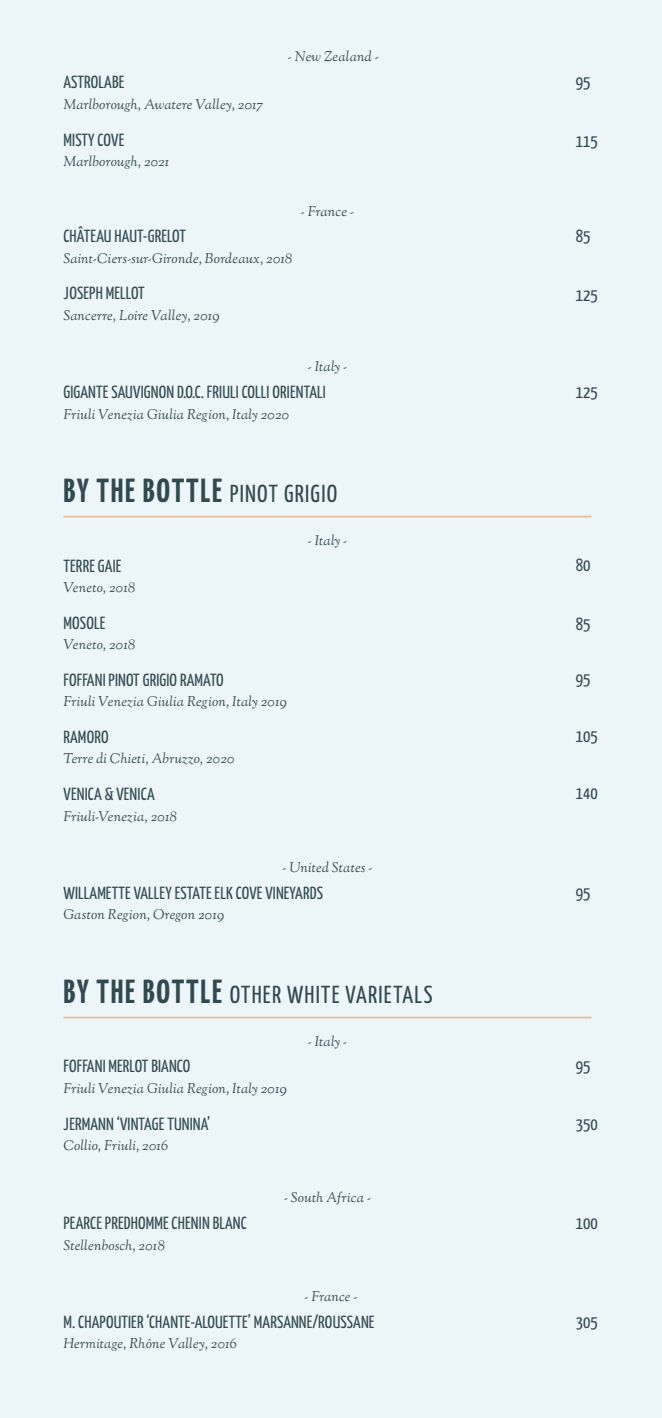
<style>
.page{position:relative;width:662px;height:1418px;background:#ecf6f8}
.page>*{position:absolute;margin:0;border:0;box-sizing:border-box;transform-origin:0 0}
.t1{font:700 33.25px "Yanone Kaffeesatz";letter-spacing:.05em;color:#314951}
.t2{font:24.5px "Yanone Kaffeesatz";letter-spacing:.05em;color:#314951}
.t3{font:17.5px "Yanone Kaffeesatz";letter-spacing:.01em;color:#314951}
.t4{font:italic 14px "Sorts Mill Goudy";letter-spacing:.015em;color:#314951}
.s1{font-weight:400;font-size:24.5px}
.s2{font-weight:700;font-size:33.25px}
</style>
<div class="page">
<hr style="left:63px;top:516px;width:528px;height:1px;background:#fbc39f">
<hr style="left:63px;top:1016px;width:528px;height:2px;background:#fbc39f">
<p class="t3" style="left:63px;top:70px;width:62px">ASTROLABE</p>
<p class="t4" style="left:63px;top:96px;width:201px">Marlborough, Awatere Valley, 2017</p>
<p class="t3" style="left:63px;top:127px;width:62px">MISTY COVE</p>
<p class="t4" style="left:63px;top:153px;width:107px">Marlborough, 2021</p>
<p class="t4" style="left:288px;top:47px;width:92px">- New Zealand -</p>
<p class="t4" style="left:301px;top:202px;width:55px">- France -</p>
<p class="t3" style="left:63px;top:224px;width:124px">CHÂTEAU HAUT-GRELOT</p>
<p class="t4" style="left:63px;top:250px;width:230px">Saint-Ciers-sur-Gironde, Bordeaux, 2018</p>
<p class="t3" style="left:63px;top:281px;width:83px">JOSEPH MELLOT</p>
<p class="t4" style="left:63px;top:307px;width:157px">Sancerre, Loire Valley, 2019</p>
<p class="t3" style="left:575px;top:70px;width:16px">95</p>
<p class="t3" style="left:575px;top:129px;width:23px">115</p>
<p class="t3" style="left:575px;top:224px;width:16px">85</p>
<p class="t3" style="left:575px;top:283px;width:23px">125</p>
<p class="t4" style="left:308px;top:358px;width:41px">- Italy -</p>
<p class="t3" style="left:63px;top:380px;width:264px">GIGANTE SAUVIGNON D.O.C. FRIULI COLLI ORIENTALI</p>
<p class="t3" style="left:575px;top:380px;width:23px">125</p>
<p class="t4" style="left:63px;top:405px;width:227px">Friuli Venezia Giulia Region, Italy 2020</p>
<p class="t1" style="left:64px;top:467px;width:275px">BY THE BOTTLE <span class="s1">PINOT GRIGIO</span></p>
<p class="t3" style="left:63px;top:553px;width:59px">TERRE GAIE</p>
<p class="t4" style="left:63px;top:579px;width:73px">Veneto, 2018</p>
<p class="t3" style="left:63px;top:610px;width:43px">MOSOLE</p>
<p class="t4" style="left:63px;top:636px;width:73px">Veneto, 2018</p>
<p class="t3" style="left:63px;top:667px;width:162px">FOFFANI PINOT GRIGIO RAMATO</p>
<p class="t4" style="left:63px;top:693px;width:225px">Friuli Venezia Giulia Region, Italy 2019</p>
<p class="t3" style="left:63px;top:724px;width:47px">RAMORO</p>
<p class="t4" style="left:63px;top:750px;width:172px">Terre di Chieti, Abruzzo, 2020</p>
<p class="t3" style="left:63px;top:781px;width:93px">VENICA &amp; VENICA</p>
<p class="t4" style="left:63px;top:807px;width:115px">Friuli-Venezia, 2018</p>
<p class="t4" style="left:308px;top:531px;width:41px">- Italy -</p>
<p class="t3" style="left:575px;top:552px;width:16px">80</p>
<p class="t3" style="left:575px;top:611px;width:16px">85</p>
<p class="t3" style="left:575px;top:666px;width:16px">95</p>
<p class="t3" style="left:575px;top:723px;width:23px">105</p>
<p class="t3" style="left:575px;top:780px;width:23px">140</p>
<p class="t4" style="left:282px;top:858px;width:92px">- United States -</p>
<p class="t3" style="left:63px;top:880px;width:261px">WILLAMETTE VALLEY ESTATE ELK COVE VINEYARDS</p>
<p class="t3" style="left:575px;top:880px;width:16px">95</p>
<p class="t4" style="left:63px;top:906px;width:162px">Gaston Region, Oregon 2019</p>
<p class="t2" style="left:64px;top:976px;width:370px"><span class="s2">BY THE BOTTLE</span> OTHER WHITE VARIETALS</p>
<p class="t3" style="left:63px;top:1054px;width:128px">FOFFANI MERLOT BIANCO</p>
<p class="t4" style="left:63px;top:1079px;width:225px">Friuli Venezia Giulia Region, Italy 2019</p>
<p class="t3" style="left:63px;top:1111px;width:148px">JERMANN ‘VINTAGE TUNINA’</p>
<p class="t4" style="left:63px;top:1136px;width:106px">Collio, Friuli, 2016</p>
<p class="t4" style="left:308px;top:1032px;width:41px">- Italy -</p>
<p class="t4" style="left:284px;top:1188px;width:88px">- South Africa -</p>
<p class="t3" style="left:575px;top:1053px;width:16px">95</p>
<p class="t3" style="left:575px;top:1111px;width:23px">350</p>
<p class="t3" style="left:63px;top:1210px;width:185px">PEARCE PREDHOMME CHENIN BLANC</p>
<p class="t3" style="left:575px;top:1210px;width:23px">100</p>
<p class="t4" style="left:63px;top:1236px;width:103px">Stellenbosch, 2018</p>
<p class="t4" style="left:304px;top:1287px;width:55px">- France -</p>
<p class="t3" style="left:63px;top:1309px;width:312px">M. CHAPOUTIER ‘CHANTE-ALOUETTE’ MARSANNE/ROUSSANE</p>
<p class="t3" style="left:575px;top:1309px;width:23px">305</p>
<p class="t4" style="left:63px;top:1335px;width:175px">Hermitage, Rhône Valley, 2016</p>
</div>
